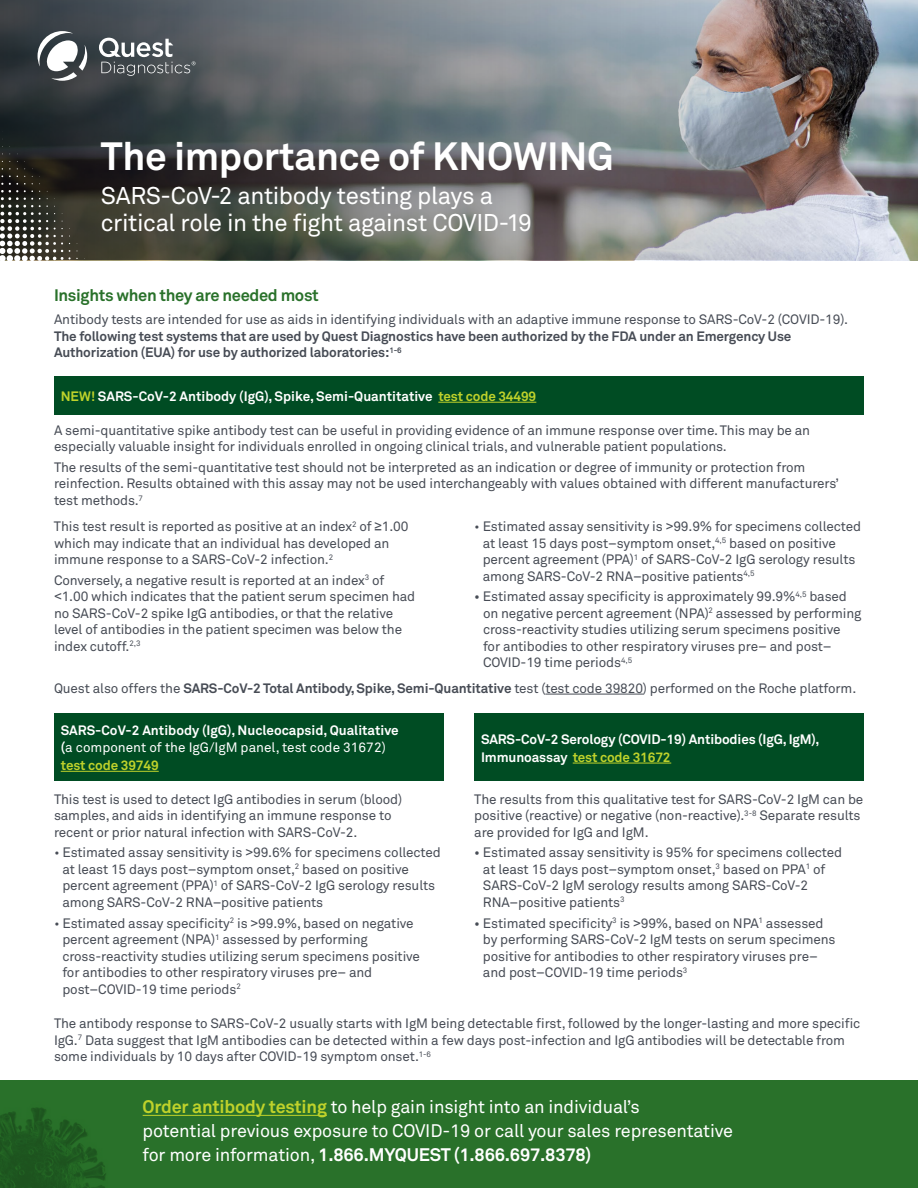
<style>
.page{position:relative;width:918px;height:1188px;background:#fff}
.page>*{position:absolute;margin:0;border:0;box-sizing:border-box;transform-origin:0 0}
.t1{font:700 39px "Akkurat Pro";letter-spacing:-.01em;color:#fff}
.t2{font:24px/27px "Akkurat Pro";letter-spacing:-.02em;color:#fff}
.t3{font:18px/24px "Akkurat Pro";letter-spacing:-.01em;color:#fff}
.t4{font:700 16.5px "Akkurat Pro";letter-spacing:-.02em;color:#29712a}
.t5{font:13.5px/16.5px "Akkurat Pro";letter-spacing:-.01em;color:#474c55}
.t6{font:700 13.5px/16.5px "Akkurat Pro";letter-spacing:-.005em;color:#fff}
.t7{font:700 13.5px/16.5px "Akkurat Pro";letter-spacing:-.01em;color:#474c55}
.t8{font:700 13.5px "Akkurat Pro";letter-spacing:-.01em;color:#bfd22b}
.s1{color:#bfd22b}
.s2{font-weight:300}
.s3{font-family:"Arial"}
.s4{font-weight:700}
.s5{font-weight:400}
.s6{font-weight:700;color:#bfd22b}
</style>
<div class="page">
<div style="left:0;top:1080px;width:918px;height:108px;background:#29712a"></div>
<div style="left:54px;top:376px;width:810px;height:39px;background:#004c23"></div>
<hr style="left:438px;top:402px;width:98px;height:1px;background:#bfd22b">
<img style="left:875px;top:0;width:43px;height:260px">
<img style="left:0;top:0;width:875px;height:260px">
<svg style="left:0;top:74px;width:293px;height:186px;background:#393c39"></svg>
<svg style="left:38px;top:31px;width:49px;height:50px"></svg>
<svg style="left:99px;top:38px;width:96px;height:38px;background:#6b7175"></svg>
<img style="left:0;top:1107px;width:106px;height:81px">
<div style="left:54px;top:713px;width:390px;height:68px;background:#004c23"></div>
<hr style="left:61px;top:771px;width:98px;height:1px;background:#bfd22b">
<div style="left:474px;top:713px;width:390px;height:68px;background:#004c23"></div>
<hr style="left:573px;top:763px;width:98px;height:1px;background:#bfd22b">
<hr style="left:143px;top:1115px;width:184px;height:1px;background:#bfd22b">
<hr style="left:545px;top:694px;width:98px;height:1px;background:#474c55">
<h1 class="t1" style="left:101px;top:132px;width:515px">The importance of KNOWING</h1>
<h2 class="t2" style="left:101px;top:182px;width:433px">SARS-CoV-2 antibody testing plays a critical role in the fight against COVID-19</h2>
<p class="t4" style="left:54px;top:285px;width:266px">Insights when they are needed most</p>
<p class="t5" style="left:54px;top:311px;width:796px">Antibody tests are intended for use as aids in identifying individuals with an adaptive immune response to SARS-CoV-2 (COVID-19).</p>
<p class="t7" style="left:54px;top:328px;width:739px">The following test systems that are used by Quest Diagnostics have been authorized by the FDA under an Emergency Use<br>Authorization (EUA) for use by authorized laboratories:<sup>1-6</sup></p>
<p class="t6" style="left:61px;top:388px;width:477px"><span class="s1">NEW!</span> SARS-CoV-2 Antibody (IgG), Spike, Semi-Quantitative <span class="s1">test code 34499</span></p>
<p class="t5" style="left:54px;top:422px;width:758px">A semi-quantitative spike antibody test can be useful in providing evidence of an immune response over time. This may be an especially valuable insight for individuals enrolled in ongoing clinical trials, and vulnerable patient populations.</p>
<p class="t5" style="left:54px;top:459px;width:787px">The results of the semi-quantitative test should not be interpreted as an indication or degree of immunity or protection from reinfection. Results obtained with this assay may not be used interchangeably with values obtained with different manufacturers’ test methods.<sup>7</sup></p>
<p class="t5" style="left:483px;top:518px;width:380px;text-indent:-8px"><span class="s2">•</span> Estimated assay sensitivity is <span class="s3">&gt;</span>99.9% for specimens collected at least 15 days post–symptom onset,<sup>4,5</sup> based on positive percent agreement (PPA)<sup>1</sup> of SARS-CoV-2 IgG serology results among SARS-CoV-2 RNA−positive patients<sup>4,5</sup></p>
<p class="t5" style="left:483px;top:589px;width:380px;text-indent:-9px">• Estimated assay specificity is approximately 99.9%<sup>4,5</sup> based on negative percent agreement (NPA)<sup>2</sup> assessed by performing cross-reactivity studies utilizing serum specimens positive<br>for antibodies to other respiratory viruses pre– and post– COVID-19 time periods<sup>4,5</sup></p>
<p class="t5" style="left:54px;top:518px;width:356px">This test result is reported as positive at an index<sup>2</sup> of <span class="s3">≥</span>1.00 which may indicate that an individual has developed an immune response to a SARS-CoV-2 infection.<sup>2</sup></p>
<p class="t5" style="left:54px;top:572px;width:363px">Conversely, a negative result is reported at an index<sup>3</sup> of <span class="s3">&lt;</span>1.00 which indicates that the patient serum specimen had no SARS-CoV-2 spike IgG antibodies, or that the relative level of antibodies in the patient specimen was below the index cutoff.<sup>2,3</sup></p>
<p class="t5" style="left:54px;top:680px;width:804px">Quest also offers the <span class="s4">SARS-CoV-2 Total Antibody, Spike, Semi-Quantitative</span> test (test code 39820) performed on the Roche platform.</p>
<p class="t6" style="left:61px;top:722px;width:340px">SARS-CoV-2 Antibody (IgG), Nucleocapsid, Qualitative (<span class="s5">a component of the IgG/IgM panel, test code 31672)</span></p>
<p class="t8" style="left:61px;top:757px;width:100px">test code 39749</p>
<p class="t5" style="left:54px;top:791px;width:350px">This test is used to detect IgG antibodies in serum (blood) samples, and aids in identifying an immune response to recent or prior natural infection with SARS-CoV-2.</p>
<p class="t5" style="left:62px;top:844px;width:380px;text-indent:-8px"><span class="s2">•</span> Estimated assay sensitivity is <span class="s3">&gt;</span>99.6% for specimens collected at least 15 days post–symptom onset,<sup>2</sup> based on positive percent agreement (PPA)<sup>1</sup> of SARS-CoV-2 IgG serology results among SARS-CoV-2 RNA−positive patients</p>
<p class="t5" style="left:62px;top:915px;width:359px;text-indent:-8px"><span class="s2">•</span> Estimated assay specificity<sup>2</sup> is <span class="s3">&gt;</span>99.9%, based on negative percent agreement (NPA)<sup>1</sup> assessed by performing cross-reactivity studies utilizing serum specimens positive for antibodies to other respiratory viruses pre– and post–COVID-19 time periods<sup>2</sup></p>
<p class="t6" style="left:481px;top:730px;width:340px;line-height:18px">SARS-CoV-2 Serology (COVID-19) Antibodies (IgG, IgM),<br>Immunoassay <span class="s1">test code 31672</span></p>
<p class="t5" style="left:474px;top:791px;width:391px">The results from this qualitative test for SARS-CoV-2 IgM can be positive (reactive) or negative (non-reactive).<sup>3-8</sup> Separate results are provided for IgG and IgM.</p>
<p class="t5" style="left:483px;top:844px;width:361px;text-indent:-9px">• Estimated assay sensitivity is 95% for specimens collected at least 15 days post–symptom onset,<sup>3</sup> based on PPA<sup>1</sup> of SARS-CoV-2 IgM serology results among SARS-CoV-2<br>RNA–positive patients<sup>3</sup></p>
<p class="t5" style="left:483px;top:915px;width:354px;text-indent:-9px">• Estimated specificity<sup>3</sup> is <span class="s3">&gt;</span>99%, based on NPA<sup>1</sup> assessed by performing SARS-CoV-2 IgM tests on serum specimens positive for antibodies to other respiratory viruses pre– and post–COVID-19 time periods<sup>3</sup></p>
<p class="t5" style="left:54px;top:1015px;width:808px">The antibody response to SARS-CoV-2 usually starts with IgM being detectable first, followed by the longer-lasting and more specific<br>IgG.<sup>7</sup> Data suggest that IgM antibodies can be detected within a few days post-infection and IgG antibodies will be detectable from some individuals by 10 days after COVID-19 symptom onset.<sup>1-6</sup></p>
<h3 class="t3" style="left:143px;top:1095px;width:592px"><span class="s6">Order antibody testing</span> to help gain insight into an individual’s<br>potential previous exposure to COVID-19 or call your sales representative for more information, <span class="s4">1.866.MYQUEST (1.866.697.8378)</span></h3>
</div>
